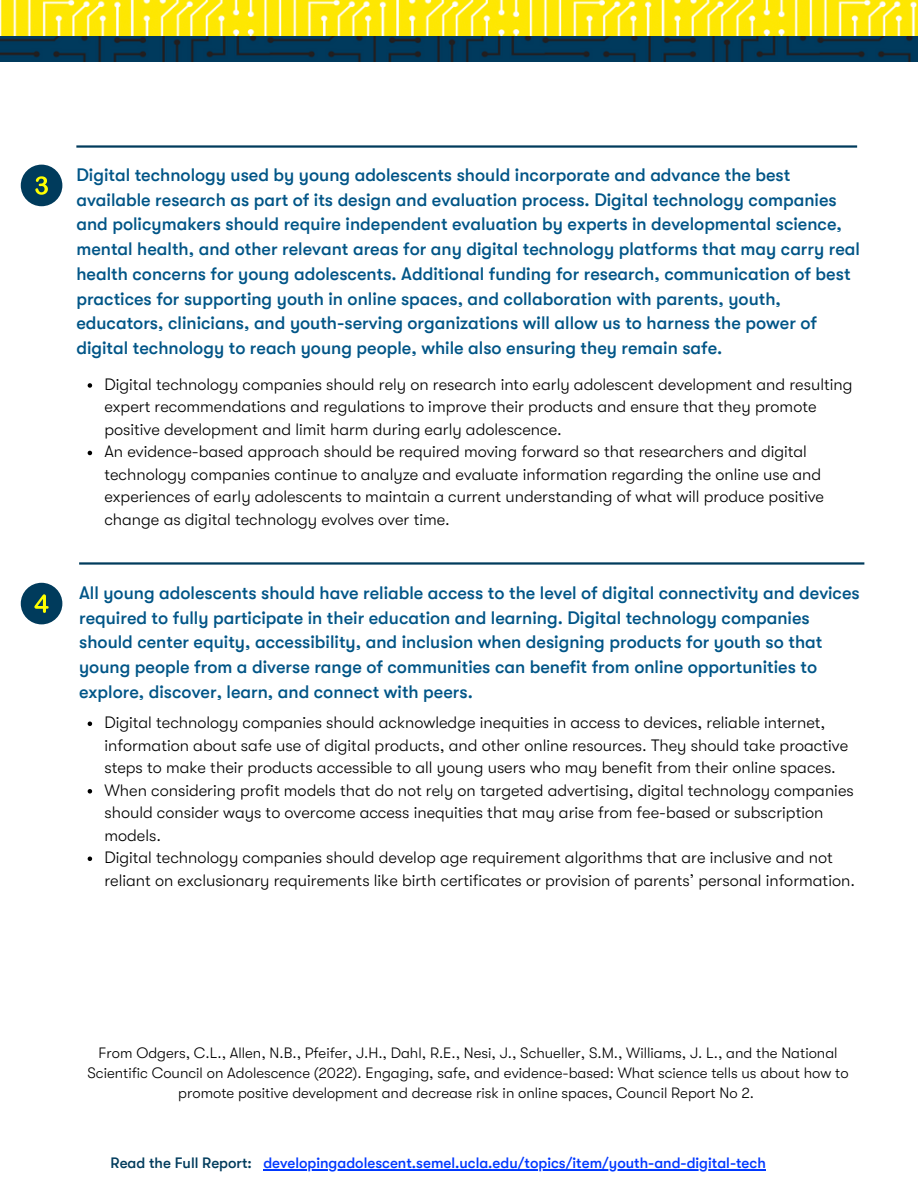
<style>
.page{position:relative;width:918px;height:1188px;background:#fff}
.page>*{position:absolute;margin:0;border:0;box-sizing:border-box;transform-origin:0 0}
.t1{font:500 18px/24.8px "GT Walsheim";color:#005587}
.t2{font:300 16.5px/22.5px "GT Walsheim";color:#000}
.t3{font:300 15px/20.2px "GT Walsheim";color:#000;text-align:center}
.t4{font:500 15px "GT Walsheim";color:#0038ff}
.s1{color:#003b5c}
</style>
<div class="page">
<svg style="left:88px;top:383px;width:4px;height:5px"></svg>
<svg style="left:88px;top:451px;width:4px;height:4px"></svg>
<svg style="left:88px;top:722px;width:4px;height:4px"></svg>
<svg style="left:88px;top:789px;width:4px;height:5px"></svg>
<svg style="left:88px;top:857px;width:4px;height:4px"></svg>
<hr style="left:79px;top:562px;width:785px;height:3px;background:#003b5c">
<div style="left:21px;top:583px;width:41px;height:41px;background:#003b5c;border-radius:50%"></div>
<svg style="left:34px;top:594px;width:15px;height:19px"></svg>
<hr style="left:263px;top:1169px;width:503px;height:1px;background:#0038ff">
<hr style="left:76px;top:145px;width:781px;height:3px;background:#003b5c">
<div style="left:21px;top:165px;width:41px;height:41px;background:#003b5c;border-radius:50%"></div>
<svg style="left:35px;top:176px;width:13px;height:19px"></svg>
<img style="left:0;top:0;width:918px;height:61px">
<p class="t1" style="left:76px;top:163px;width:785px">Digital technology used by young adolescents should incorporate and advance the best available research as part of its design and evaluation process. Digital technology companies and policymakers should require independent evaluation by experts in developmental science, mental health, and other relevant areas for any digital technology platforms that may carry real health concerns for young adolescents. Additional funding for research, communication of best practices for supporting youth in online spaces, and collaboration with parents, youth, educators, clinicians, and youth-serving organizations will allow us to harness the power of digital technology to reach young people, while also ensuring they remain safe.</p>
<p class="t2" style="left:104px;top:373px;width:750px">Digital technology companies should rely on research into early adolescent development and resulting expert recommendations and regulations to improve their products and ensure that they promote positive development and limit harm during early adolescence.<br>An evidence-based approach should be required moving forward so that researchers and digital technology companies continue to analyze and evaluate information regarding the online use and experiences of early adolescents to maintain a current understanding of what will produce positive change as digital technology evolves over time.</p>
<p class="t1" style="left:79px;top:581px;width:782px">All young adolescents should have reliable access to the level of digital connectivity and devices required to fully participate in their education and learning. Digital technology companies should center equity, accessibility, and inclusion when designing products for youth so that young people from a diverse range of communities can benefit from online opportunities to explore, discover, learn, and connect with peers.</p>
<p class="t2" style="left:104px;top:712px;width:752px">Digital technology companies should acknowledge inequities in access to devices, reliable internet, information about safe use of digital products, and other online resources. They should take proactive steps to make their products accessible to all young users who may benefit from their online spaces.<br>When considering profit models that do not rely on targeted advertising, digital technology companies should consider ways to overcome access inequities that may arise from fee-based or subscription models.<br>Digital technology companies should develop age requirement algorithms that are inclusive and not reliant on exclusionary requirements like birth certificates or provision of parents’ personal information.</p>
<p class="t3" style="left:88px;top:1043px;width:763px">From Odgers, C.L., Allen, N.B., Pfeifer, J.H., Dahl, R.E., Nesi, J., Schueller, S.M., Williams, J. L., and the National<br>Scientific Council on Adolescence (2022). Engaging, safe, and evidence-based: What science tells us about how to promote positive development and decrease risk in online spaces, Council Report No 2.</p>
<p class="t4" style="left:111px;top:1154px;width:657px"><span class="s1">Read the Full Report:</span> developingadolescent.semel.ucla.edu/topics/item/youth-and-digital-tech</p>
</div>
